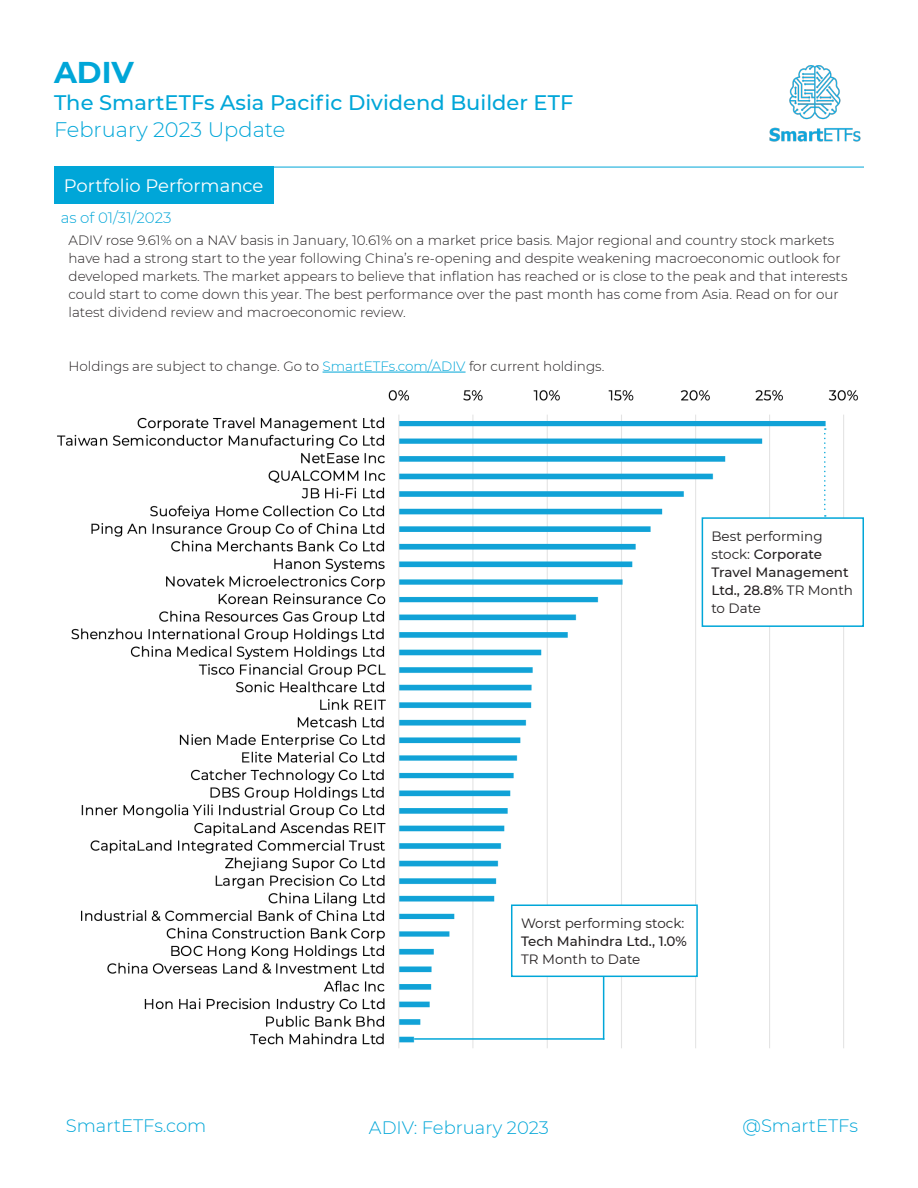
<style>
.page{position:relative;width:918px;height:1188px;background:#fff}
.page>*{position:absolute;margin:0;border:0;box-sizing:border-box;transform-origin:0 0}
.t1{font:700 30px "Montserrat";color:#00a6d8}
.t2{font:500 21px "Montserrat";color:#00a6d8}
.t3{font:300 21px "Montserrat";color:#00a6d8}
.t4{font:300 18px "Montserrat";color:#00a6d8}
.t5{font:18px "Montserrat";color:#fff}
.t6{font:300 15px "Montserrat";color:#00a6d8}
.t7{font:300 13.5px/18px "Montserrat";color:#231f20}
.t8{font:500 13.5px/18px "Montserrat";color:#231f20}
.t9{font:13.5px "Montserrat";color:#231f20}
.s1{color:#00a6d8}
.s2{font-weight:400}
</style>
<div class="page">
<hr style="left:54px;top:167px;width:810px;height:1px;background:#00a6d8">
<img style="left:769px;top:65px;width:92px;height:77px">
<img style="left:57px;top:390px;width:801px;height:658px">
<div style="left:511px;top:904px;width:187px;height:73px;background:#fff;border:2px solid #00a6d8"></div>
<div style="left:54px;top:167px;width:219px;height:37px;background:#00a6d8"></div>
<div style="left:702px;top:517px;width:162px;height:110px;background:#fff;border:2px solid #00a6d8"></div>
<hr style="left:323px;top:372px;width:143px;height:1px;background:#00a6d8">
<hr style="left:414px;top:1038px;width:190px;height:2px;background:#00a6d8">
<svg style="left:824px;top:428px;width:2px;height:89px"></svg>
<hr style="left:603px;top:976px;width:1px;height:64px;background:#00a6d8">
<h1 class="t1" style="left:54px;top:51px;width:81px">ADIV</h1>
<h2 class="t2" style="left:54px;top:88px;width:521px">The SmartETFs Asia Pacific Dividend Builder ETF</h2>
<h2 class="t3" style="left:54px;top:115px;width:233px">February 2023 Update</h2>
<p class="t5" style="left:64px;top:173px;width:201px">Portfolio Performance</p>
<p class="t6" style="left:61px;top:208px;width:112px">as of 01/31/2023</p>
<p class="t7" style="left:69px;top:231px;width:780px">ADIV rose 9.61% on a NAV basis in January, 10.61% on a market price basis. Major regional and country stock markets have had a strong start to the year following China’s re-opening and despite weakening macroeconomic outlook for developed markets. The market appears to believe that inflation has reached or is close to the peak and that interests could start to come down this year. The best performance over the past month has come from Asia. Read on for our latest dividend review and macroeconomic review.</p>
<p class="t7" style="left:69px;top:357px;width:537px">Holdings are subject to change. Go to <span class="s1">SmartETFs.com/ADIV</span> for current holdings.</p>
<p class="t8" style="left:711px;top:527px;width:143px"><span class="s2">Best performing stock:</span> Corporate<br>Travel Management<br>Ltd., 28.8% <span class="s2">TR Month to Date</span></p>
<p class="t9" style="left:521px;top:914px;width:165px">Worst performing stock:</p>
<p class="t8" style="left:521px;top:931px;width:167px">Tech Mahindra Ltd., 1.0%<br><span class="s2">TR Month to Date</span></p>
<h3 class="t4" style="left:66px;top:1114px;width:142px">SmartETFs.com</h3>
<h3 class="t4" style="left:369px;top:1115px;width:182px">ADIV: February 2023</h3>
<h3 class="t4" style="left:742px;top:1114px;width:117px">@SmartETFs</h3>
</div>
